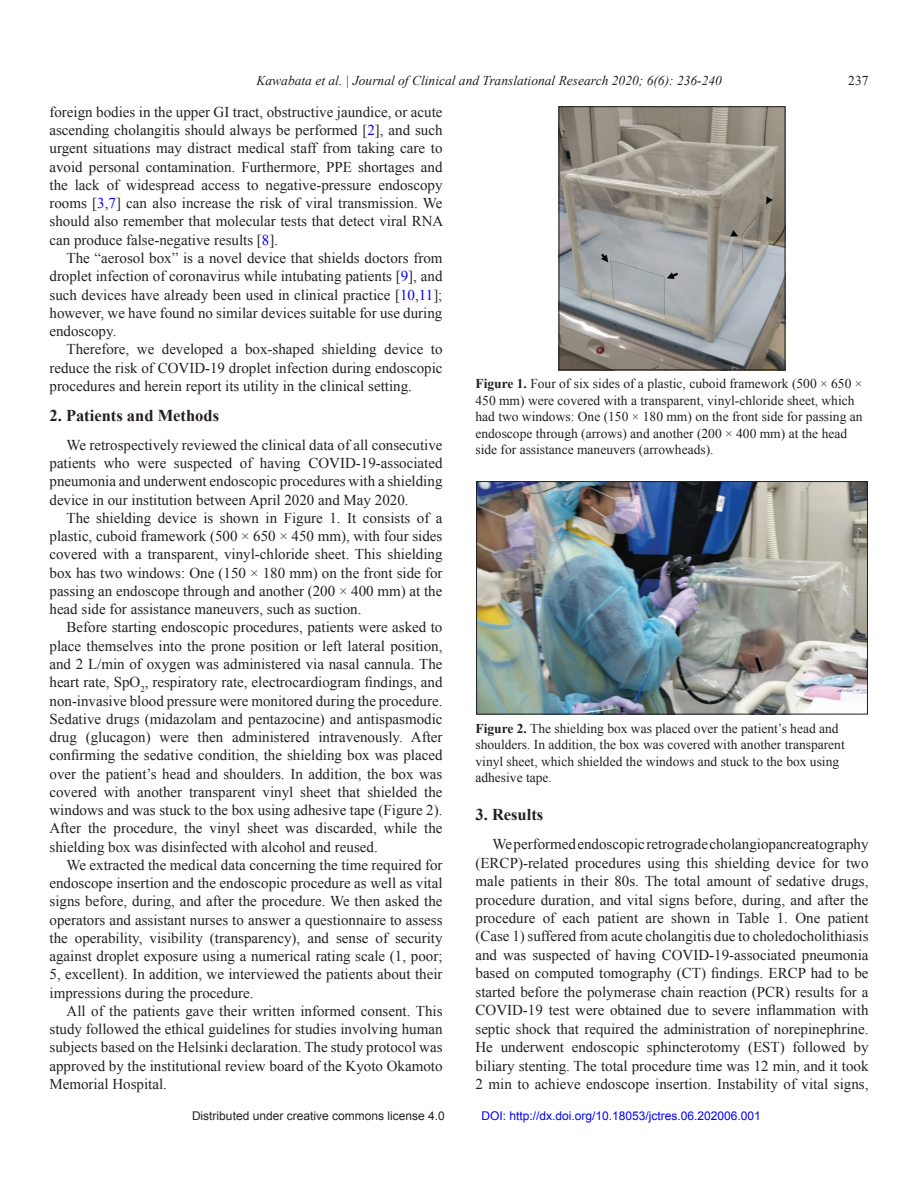
<style>
.page{position:relative;width:918px;height:1188px;background:#fff}
.page>*{position:absolute;margin:0;border:0;box-sizing:border-box;transform-origin:0 0}
.t1{font:700 16.5px "Times New Roman";color:#231f20}
.TX{font:15px/18.3px "Times New Roman";color:#231f20;text-align:justify}
.FGC{font:13.5px/16.5px "Times New Roman";color:#231f20}
.RH{font:italic 13.5px "Times New Roman";color:#231f20}
.RH-2{font:13.5px "Times New Roman";color:#231f20}
.t2{font:12px "Arial";color:#00f}
.t3{font:12px "Arial";color:#231f20}
.s1{color:#00f}
.s2{font-weight:700}
</style>
<div class="page">
<img style="left:561px;top:108px;width:222px;height:260px">
<div style="left:559px;top:106px;width:226px;height:264px;border:1px solid #231f20"></div>
<img style="left:478px;top:483px;width:388px;height:229px">
<div style="left:476px;top:481px;width:392px;height:233px;border:1px solid #231f20"></div>
<p class="RH" style="left:256px;top:71px;width:467px">Kawabata et al. | Journal of Clinical and Translational Research 2020; 6(6): 236-240</p>
<p class="RH-2" style="left:848px;top:71px;width:22px">237</p>
<p class="TX" style="left:50px;top:102px;width:395px">foreign bodies in the upper GI tract, obstructive jaundice, or acute ascending cholangitis should always be performed [<span class="s1">2</span>], and such urgent situations may distract medical staff from taking care to avoid personal contamination. Furthermore, PPE shortages and the lack of widespread access to negative-pressure endoscopy rooms [<span class="s1">3</span>,<span class="s1">7</span>] can also increase the risk of viral transmission. We should also remember that molecular tests that detect viral RNA can produce false-negative results [<span class="s1">8</span>].</p>
<p class="TX" style="left:50px;top:248px;width:395px;text-indent:17px">The “aerosol box” is a novel device that shields doctors from droplet infection of coronavirus while intubating patients [<span class="s1">9</span>], and such devices have already been used in clinical practice [<span class="s1">10</span>,<span class="s1">11</span>]; however, we have found no similar devices suitable for use during endoscopy.</p>
<p class="TX" style="left:50px;top:340px;width:395px;text-indent:17px">Therefore, we developed a box-shaped shielding device to reduce the risk of COVID-19 droplet infection during endoscopic procedures and herein report its utility in the clinical setting.</p>
<h1 class="t1" style="left:50px;top:404px;width:171px">2. Patients and Methods</h1>
<p class="TX" style="left:50px;top:435px;width:395px;text-indent:17px">We retrospectively reviewed the clinical data of all consecutive patients who were suspected of having COVID-19-associated pneumonia and underwent endoscopic procedures with a shielding device in our institution between April 2020 and May 2020.</p>
<p class="TX" style="left:50px;top:508px;width:395px;text-indent:17px">The shielding device is shown in Figure 1. It consists of a plastic, cuboid framework (500 × 650 × 450 mm), with four sides covered with a transparent, vinyl-chloride sheet. This shielding box has two windows: One (150 × 180 mm) on the front side for passing an endoscope through and another (200 × 400 mm) at the head side for assistance maneuvers, such as suction.</p>
<p class="TX" style="left:50px;top:618px;width:395px;text-indent:17px">Before starting endoscopic procedures, patients were asked to place themselves into the prone position or left lateral position, and 2 L/min of oxygen was administered via nasal cannula. The heart rate, SpO<sub>2</sub>, respiratory rate, electrocardiogram findings, and non-invasive blood pressure were monitored during the procedure.<br>Sedative drugs (midazolam and pentazocine) and antispasmodic drug (glucagon) were then administered intravenously. After confirming the sedative condition, the shielding box was placed over the patient’s head and shoulders. In addition, the box was covered with another transparent vinyl sheet that shielded the windows and was stuck to the box using adhesive tape (Figure 2).<br>After the procedure, the vinyl sheet was discarded, while the shielding box was disinfected with alcohol and reused.</p>
<p class="TX" style="left:50px;top:855px;width:395px;text-indent:17px">We extracted the medical data concerning the time required for endoscope insertion and the endoscopic procedure as well as vital signs before, during, and after the procedure. We then asked the operators and assistant nurses to answer a questionnaire to assess the operability, visibility (transparency), and sense of security against droplet exposure using a numerical rating scale (1, poor; 5, excellent). In addition, we interviewed the patients about their impressions during the procedure.</p>
<p class="TX" style="left:50px;top:1001px;width:395px;text-indent:17px">All of the patients gave their written informed consent. This study followed the ethical guidelines for studies involving human subjects based on the Helsinki declaration. The study protocol was approved by the institutional review board of the Kyoto Okamoto Memorial Hospital.</p>
<p class="FGC" style="left:476px;top:375px;width:389px"><span class="s2">Figure 1.</span> Four of six sides of a plastic, cuboid framework (500 × 650 × 450 mm) were covered with a transparent, vinyl-chloride sheet, which had two windows: One (150 × 180 mm) on the front side for passing an endoscope through (arrows) and another (200 × 400 mm) at the head side for assistance maneuvers (arrowheads).</p>
<p class="FGC" style="left:476px;top:719px;width:371px"><span class="s2">Figure 2.</span> The shielding box was placed over the patient’s head and shoulders. In addition, the box was covered with another transparent vinyl sheet, which shielded the windows and stuck to the box using adhesive tape.</p>
<h1 class="t1" style="left:476px;top:803px;width:69px">3. Results</h1>
<p class="TX" style="left:476px;top:835px;width:395px;text-indent:17px">We performed endoscopic retrograde cholangiopancreatography (ERCP)-related procedures using this shielding device for two male patients in their 80s. The total amount of sedative drugs, procedure duration, and vital signs before, during, and after the procedure of each patient are shown in Table 1. One patient (Case 1) suffered from acute cholangitis due to choledocholithiasis and was suspected of having COVID-19-associated pneumonia based on computed tomography (CT) findings. ERCP had to be started before the polymerase chain reaction (PCR) results for a COVID-19 test were obtained due to severe inflammation with septic shock that required the administration of norepinephrine.<br>He underwent endoscopic sphincterotomy (EST) followed by biliary stenting. The total procedure time was 12 min, and it took 2 min to achieve endoscope insertion. Instability of vital signs,</p>
<p class="t3" style="left:192px;top:1108px;width:254px">Distributed under creative commons license 4.0</p>
<p class="t2" style="left:482px;top:1108px;width:281px">DOI: http://dx.doi.org/10.18053/jctres.06.202006.001</p>
</div>
